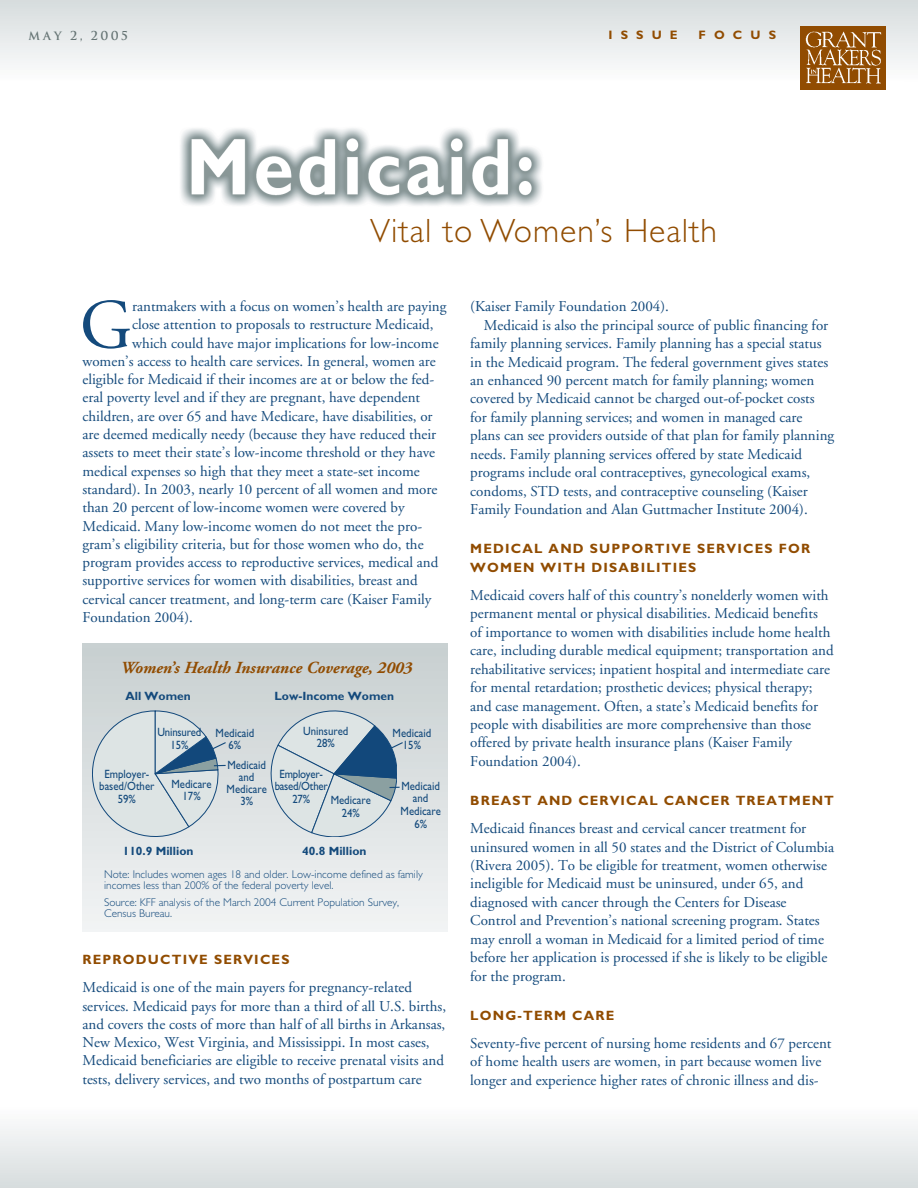
<style>
.page{position:relative;width:918px;height:1188px;background:#fff}
.page>*{position:absolute;margin:0;border:0;box-sizing:border-box;transform-origin:0 0}
.t1{font:70.2px "Adobe Garamond";color:#144a7c}
.t2{font:300 33.75px "Gill Sans";letter-spacing:.03em;color:#914c01}
.t3{font:italic 700 16.8px "Adobe Garamond";color:#914c01}
.t4{font:15px/18.5px "Adobe Garamond";color:#144a7c}
.t5{font:700 13.5px/18.5px "Gill Sans";letter-spacing:.09em;color:#914c01}
.t6{font:700 12.3px "Gill Sans";letter-spacing:.66em;color:#914c01}
.t7{font:12px/12.8px "Gill Sans";color:#144a7c;text-align:center;scale:.9 1}
.t8{font:700 12px "Gill Sans";color:#144a7c}
.t9{font:12px/12.8px "Gill Sans";letter-spacing:-.02em;color:#144a7c;text-align:center;scale:.9 1}
.t10{font:700 12px "Trajan";color:#647373}
.t11{font:300 11.25px/11.2px "Gill Sans";color:#144a7c}
.s1{font-size:11.25px}
</style>
<div class="page">
<div style="left:0;top:1107px;width:918px;height:81px;background:linear-gradient(to bottom,#fdfdfe,#d7dcde)"></div>
<div style="left:0;top:0;width:918px;height:81px;background:linear-gradient(to bottom,#d6dbdc,#fdfcfc)"></div>
<img style="left:801px;top:27px;width:85px;height:62px">
<div style="left:82px;top:644px;width:365px;height:287px;background:linear-gradient(to bottom,#c7cfd0,#f1f3f4)"></div>
<svg style="left:92px;top:711px;width:135px;height:126px;background:#c9d4d8"></svg>
<svg style="left:271px;top:711px;width:133px;height:125px;background:#bac8d0"></svg>
<img style="left:180px;top:128px;width:362px;height:78px">
<p class="t10" style="left:29px;top:29px;width:101px"><span class="s1">MAY</span> 2, 2005</p>
<p class="t6" style="left:609px;top:30px;width:71px">ISSUE</p>
<p class="t6" style="left:699px;top:30px;width:79px">FOCUS</p>
<h2 class="t2" style="left:370px;top:219px;width:348px">Vital to Women’s Health</h2>
<h1 class="t1" style="left:80px;top:297px;width:54px">G</h1>
<p class="t4" style="left:132px;top:298px;width:316px">rantmakers with a focus on women’s health are paying</p>
<p class="t4" style="left:132px;top:317px;width:303px">close attention to proposals to restructure Medicaid,</p>
<p class="t4" style="left:132px;top:335px;width:308px">which could have major implications for low-income</p>
<p class="t4" style="left:82px;top:353px;width:355px">women’s access to health care services. In general, women are</p>
<p class="t4" style="left:82px;top:372px;width:353px">eligible for Medicaid if their incomes are at or below the fed-</p>
<p class="t4" style="left:82px;top:390px;width:339px">eral poverty level and if they are pregnant, have dependent</p>
<p class="t4" style="left:82px;top:408px;width:352px">children, are over 65 and have Medicare, have disabilities, or</p>
<p class="t4" style="left:82px;top:426px;width:355px">are deemed medically needy (because they have reduced their</p>
<p class="t4" style="left:82px;top:445px;width:354px">assets to meet their state’s low-income threshold or they have</p>
<p class="t4" style="left:82px;top:463px;width:339px">medical expenses so high that they meet a state-set income</p>
<p class="t4" style="left:82px;top:481px;width:356px">standard). In 2003, nearly 10 percent of all women and more</p>
<p class="t4" style="left:82px;top:500px;width:324px">than 20 percent of low-income women were covered by</p>
<p class="t4" style="left:82px;top:518px;width:341px">Medicaid. Many low-income women do not meet the pro-</p>
<p class="t4" style="left:82px;top:536px;width:343px">gram’s eligibility criteria, but for those women who do, the</p>
<p class="t4" style="left:82px;top:555px;width:357px">program provides access to reproductive services, medical and</p>
<p class="t4" style="left:82px;top:573px;width:337px">supportive services for women with disabilities, breast and</p>
<p class="t4" style="left:82px;top:591px;width:351px">cervical cancer treatment, and long-term care (Kaiser Family</p>
<p class="t4" style="left:82px;top:609px;width:112px">Foundation 2004).</p>
<p class="t3" style="left:120px;top:661px;width:293px">Women’s Health Insurance Coverage, 2003</p>
<p class="t8" style="left:125px;top:692px;width:67px">All Women</p>
<p class="t8" style="left:275px;top:692px;width:121px">Low-Income Women</p>
<p class="t7" style="left:157px;top:727px;width:50px">Uninsured<br>15%</p>
<p class="t7" style="left:303px;top:726px;width:52px">Uninsured<br>28%</p>
<p class="t7" style="left:216px;top:728px;width:44px;line-height:12px">Medicaid<br>6%</p>
<p class="t7" style="left:227px;top:760px;width:46px;line-height:12px">Medicaid and<br>Medicare<br>3%</p>
<p class="t7" style="left:99px;top:768px;width:63px">Employer&shy;based/Other<br>59%</p>
<p class="t9" style="left:275px;top:768px;width:60px">Employer&shy;based/Other<br>27%</p>
<p class="t7" style="left:172px;top:779px;width:46px">Medicare<br>17%</p>
<p class="t7" style="left:331px;top:795px;width:46px">Medicare<br>24%</p>
<p class="t8" style="left:123px;top:846px;width:72px">110.9 Million</p>
<p class="t8" style="left:302px;top:846px;width:66px">40.8 Million</p>
<p class="t7" style="left:393px;top:728px;width:44px;line-height:12px">Medicaid<br>15%</p>
<p class="t7" style="left:401px;top:780px;width:46px">Medicaid and<br>Medicare<br>6%</p>
<p class="t11" style="left:104px;top:869px;width:320px">Note: Includes women ages 18 and older. Low-income defined as family incomes less than 200% of the federal poverty level.</p>
<p class="t11" style="left:104px;top:897px;width:297px">Source: KFF analysis of the March 2004 Current Population Survey,<br>Census Bureau.</p>
<p class="t5" style="left:82px;top:952px;width:209px">REPRODUCTIVE SERVICES</p>
<p class="t4" style="left:82px;top:980px;width:365px">Medicaid is one of the main payers for pregnancy-related services. Medicaid pays for more than a third of all U.S. births, and covers the costs of more than half of all births in Arkansas, New Mexico, West Virginia, and Mississippi. In most cases, Medicaid beneficiaries are eligible to receive prenatal visits and tests, delivery services, and two months of postpartum care</p>
<p class="t4" style="left:470px;top:299px;width:200px">(Kaiser Family Foundation 2004).</p>
<p class="t4" style="left:484px;top:317px;width:346px">Medicaid is also the principal source of public financing for</p>
<p class="t4" style="left:470px;top:335px;width:353px">family planning services. Family planning has a special status</p>
<p class="t4" style="left:470px;top:354px;width:360px">in the Medicaid program. The federal government gives states</p>
<p class="t4" style="left:470px;top:372px;width:346px">an enhanced 90 percent match for family planning; women</p>
<p class="t4" style="left:470px;top:391px;width:346px">covered by Medicaid cannot be charged out-of-pocket costs</p>
<p class="t4" style="left:470px;top:409px;width:334px">for family planning services; and women in managed care</p>
<p class="t4" style="left:470px;top:428px;width:366px">plans can see providers outside of that plan for family planning</p>
<p class="t4" style="left:470px;top:446px;width:333px">needs. Family planning services offered by state Medicaid</p>
<p class="t4" style="left:470px;top:465px;width:342px">programs include oral contraceptives, gynecological exams,</p>
<p class="t4" style="left:470px;top:483px;width:339px">condoms, STD tests, and contraceptive counseling (Kaiser</p>
<p class="t4" style="left:470px;top:502px;width:339px">Family Foundation and Alan Guttmacher Institute 2004).</p>
<p class="t5" style="left:470px;top:541px;width:342px">MEDICAL AND SUPPORTIVE SERVICES FOR<br>WOMEN WITH DISABILITIES</p>
<p class="t4" style="left:470px;top:587px;width:365px">Medicaid covers half of this country’s nonelderly women with permanent mental or physical disabilities. Medicaid benefits<br>of importance to women with disabilities include home health care, including durable medical equipment; transportation and rehabilitative services; inpatient hospital and intermediate care for mental retardation; prosthetic devices; physical therapy; and case management. Often, a state’s Medicaid benefits for people with disabilities are more comprehensive than those offered by private health insurance plans (Kaiser Family Foundation 2004).</p>
<p class="t5" style="left:470px;top:793px;width:365px">BREAST AND CERVICAL CANCER TREATMENT</p>
<p class="t4" style="left:470px;top:820px;width:365px">Medicaid finances breast and cervical cancer treatment for uninsured women in all 50 states and the District of Columbia (Rivera 2005). To be eligible for treatment, women otherwise ineligible for Medicaid must be uninsured, under 65, and diagnosed with cancer through the Centers for Disease Control and Prevention’s national screening program. States may enroll a woman in Medicaid for a limited period of time before her application is processed if she is likely to be eligible for the program.</p>
<p class="t5" style="left:470px;top:1007px;width:146px">LONG-TERM CARE</p>
<p class="t4" style="left:470px;top:1035px;width:363px">Seventy-five percent of nursing home residents and 67 percent of home health users are women, in part because women live longer and experience higher rates of chronic illness and dis-</p>
</div>
